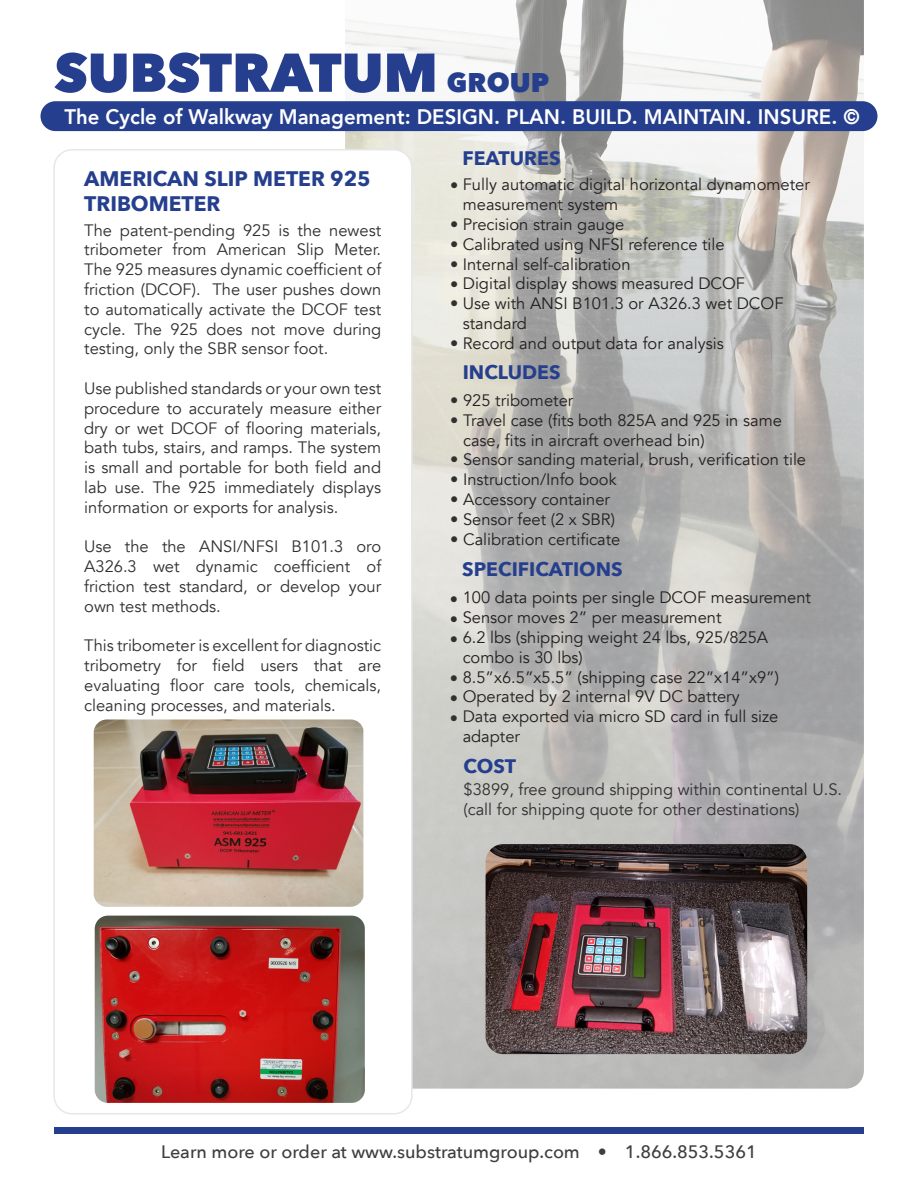
<style>
.page{position:relative;width:918px;height:1188px;background:#fff}
.page>*{position:absolute;margin:0;border:0;box-sizing:border-box;transform-origin:0 0}
.t1{font:800 54px "Avenir Next";color:#253f8e}
.t2{font:800 21px "Avenir";color:#fff}
.t3{font:700 21px/25.2px "Avenir Next";color:#253f8e}
.t4{font:700 19.5px "Avenir Next";color:#253f8e}
.t5{font:500 18px "Avenir Next";color:#3e3e3f}
.t6{font:16.5px/19.8px "Avenir";color:#312f30;text-align:justify}
.t7{font:16.5px/19.8px "Avenir";color:#231f20}
.s1{font-size:27px}
.s2{color:#312f30}
</style>
<div class="page">
<img style="left:345px;top:0;width:519px;height:1089px">
<div style="left:54px;top:150px;width:358px;height:964px;background:#fff;border-radius:18px"></div>
<div style="left:53px;top:149px;width:360px;height:966px;border:2px solid #e6e7e9;border-radius:18px"></div>
<div style="left:54px;top:1127px;width:810px;height:7px;background:#253f8e"></div>
<div style="left:40px;top:101px;width:837px;height:30px;background:#253f8e;border-radius:15px"></div>
<img style="left:94px;top:719px;width:269px;height:188px">
<img style="left:95px;top:916px;width:270px;height:187px">
<img style="left:486px;top:844px;width:321px;height:210px">
<p class="t1" style="left:54px;top:39px;width:496px">SUBSTRATUM <span class="s1">GROUP</span></p>
<p class="t2" style="left:65px;top:100px;width:797px">The Cycle of Walkway Management: DESIGN. PLAN. BUILD. MAINTAIN. INSURE. ©</p>
<p class="t3" style="left:84px;top:165px;width:288px">AMERICAN SLIP METER 925<br>TRIBOMETER</p>
<p class="t6" style="left:84px;top:220px;width:299px">The patent-pending 925 is the newest tribometer from American Slip Meter.<br>The 925 measures dynamic coefficient of friction (DCOF). The user pushes down to automatically activate the DCOF test cycle. The 925 does not move during testing, only the SBR sensor foot.</p>
<p class="t6" style="left:84px;top:379px;width:299px">Use published standards or your own test procedure to accurately measure either dry or wet DCOF of flooring materials, bath tubs, stairs, and ramps. The system is small and portable for both field and lab use. The 925 immediately displays information or exports for analysis.</p>
<p class="t6" style="left:84px;top:537px;width:299px">Use the the ANSI/NFSI B101.3 oro A326.3 wet dynamic coefficient of friction test standard, or develop your own test methods.</p>
<p class="t6" style="left:84px;top:636px;width:299px">This tribometer is excellent for diagnostic tribometry for field users that are evaluating floor care tools, chemicals, cleaning processes, and materials.</p>
<p class="t4" style="left:462px;top:141px;width:100px">FEATURES</p>
<p class="t7" style="left:463px;top:175px;width:349px;text-indent:-13px"><span class="s2">•</span> Fully automatic digital horizontal dynamometer measurement system</p>
<p class="t7" style="left:450px;top:215px;width:176px"><span class="s2">•</span> Precision strain gauge</p>
<p class="t7" style="left:450px;top:235px;width:276px"><span class="s2">•</span> Calibrated using NFSI reference tile</p>
<p class="t7" style="left:450px;top:254px;width:182px"><span class="s2">•</span> Internal self-calibration</p>
<p class="t7" style="left:450px;top:274px;width:297px"><span class="s2">•</span> Digital display shows measured DCOF</p>
<p class="t7" style="left:463px;top:294px;width:322px;text-indent:-13px"><span class="s2">•</span> Use with ANSI B101.3 or A326.3 wet DCOF standard</p>
<p class="t7" style="left:450px;top:334px;width:275px"><span class="s2">•</span> Record and output data for analysis</p>
<p class="t4" style="left:463px;top:355px;width:99px">INCLUDES</p>
<p class="t7" style="left:450px;top:391px;width:125px"><span class="s2">•</span> 925 tribometer</p>
<p class="t7" style="left:463px;top:411px;width:320px;text-indent:-13px"><span class="s2">•</span> Travel case (fits both 825A and 925 in same case, fits in aircraft overhead bin)</p>
<p class="t7" style="left:450px;top:450px;width:357px"><span class="s2">•</span> Sensor sanding material, brush, verification tile</p>
<p class="t7" style="left:450px;top:470px;width:168px"><span class="s2">•</span> Instruction/Info book</p>
<p class="t7" style="left:450px;top:490px;width:161px"><span class="s2">•</span> Accessory container</p>
<p class="t7" style="left:450px;top:510px;width:166px"><span class="s2">•</span> Sensor feet (2 x SBR)</p>
<p class="t7" style="left:450px;top:529px;width:172px"><span class="s2">•</span> Calibration certificate</p>
<p class="t4" style="left:462px;top:553px;width:162px">SPECIFICATIONS</p>
<p class="t7" style="left:450px;top:588px;width:363px"><span class="s2">•</span> 100 data points per single DCOF measurement</p>
<p class="t7" style="left:450px;top:608px;width:273px"><span class="s2">•</span> Sensor moves 2” per measurement</p>
<p class="t7" style="left:463px;top:628px;width:307px;text-indent:-13px"><span class="s2">•</span> 6.2 lbs (shipping weight 24 lbs, 925/825A combo is 30 lbs)</p>
<p class="t7" style="left:450px;top:667px;width:331px"><span class="s2">•</span> 8.5”x6.5”x5.5” (shipping case 22”x14”x9”)</p>
<p class="t7" style="left:450px;top:687px;width:291px"><span class="s2">•</span> Operated by 2 internal 9V DC battery</p>
<p class="t7" style="left:463px;top:707px;width:317px;text-indent:-13px"><span class="s2">•</span> Data exported via micro SD card in full size adapter</p>
<p class="t4" style="left:463px;top:749px;width:54px">COST</p>
<p class="t6" style="left:464px;top:780px;width:380px">$3899, free ground shipping within continental U.S. (call for shipping quote for other destinations)</p>
<p class="t5" style="left:161px;top:1137px;width:597px">Learn more or order at www.substratumgroup.com • 1.866.853.5361</p>
</div>
